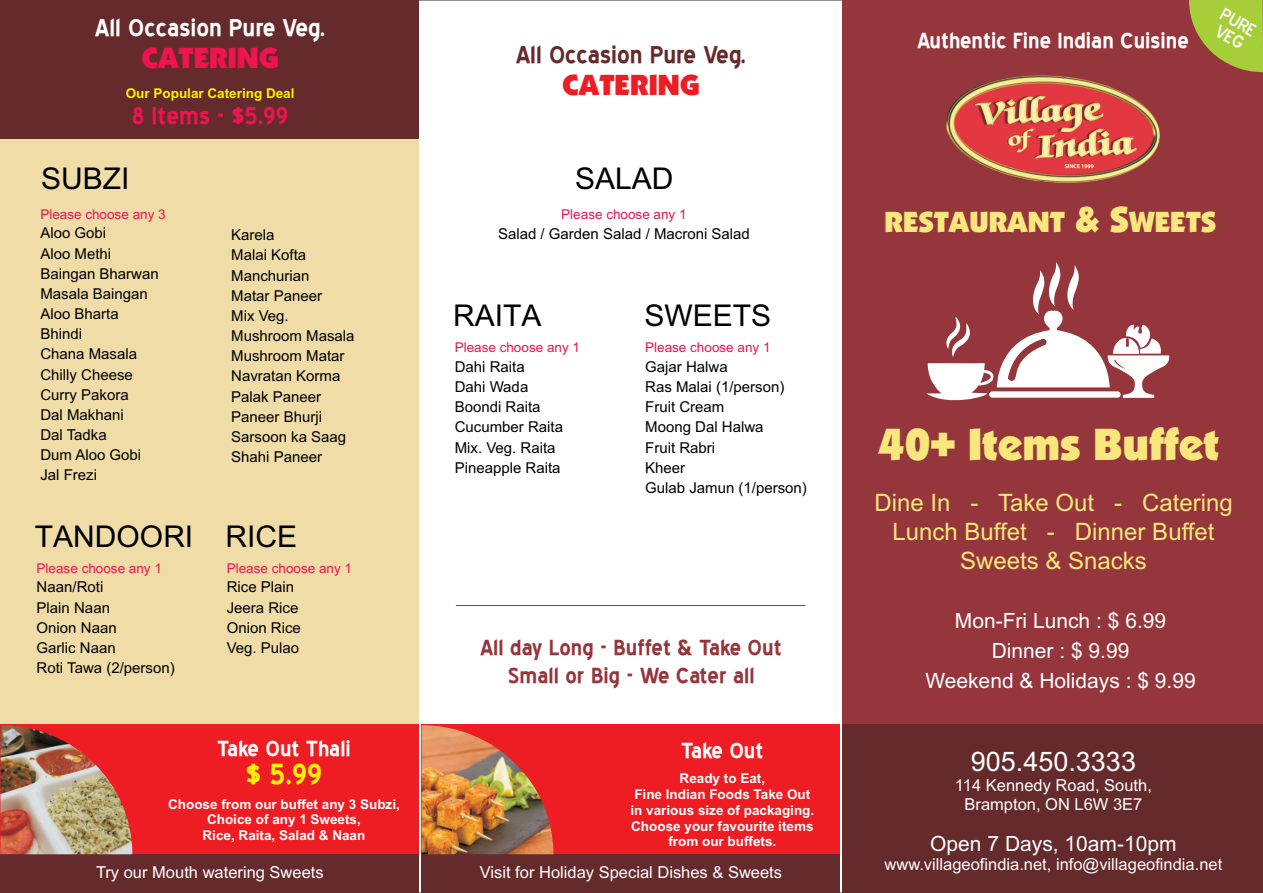
<style>
.page{position:relative;width:1263px;height:893px;background:#fff}
.page>*{position:absolute;margin:0;border:0;box-sizing:border-box;transform-origin:0 0}
.t1{font:44.7px "Boulder";color:#f8e77c}
.t2{font:700 36px "Blue Highway";color:#fff101}
.t3{font:30px "Arial";color:#000}
.t4{font:700 30px "Blue Highway";color:#fff}
.t5{font:700 30px "Blue Highway";color:#652a2b}
.t6{font:700 30px "Blue Highway";color:#ed1450}
.t7{font:28.8px "Boulder";color:#f8e77c}
.t8{font:28.8px "Boulder";color:#ed1450}
.t9{font:28.8px "Boulder";color:#ee1d23}
.t10{font:700 27px/28.3px "Blue Highway";color:#95363d;text-align:center}
.t11{font:700 27px "Blue Highway";color:#fff}
.t12{font:27px "Arial";color:#fff}
.t13{font:24px "Arial";color:#f8e77c}
.t14{font:22.5px/16.5px "Blue Highway";color:#fff}
.t15{font:21px/29.8px "Arial";color:#fff;text-align:center}
.t16{font:16.5px/18.5px "Arial";color:#fff;text-align:center}
.t17{font:15px/20.1px "Arial";color:#000}
.t18{font:700 13.5px/15.9px "Arial";color:#fff;text-align:center}
.t19{font:13.5px "Arial";color:#ed1450}
.t20{font:700 13.5px "Arial";color:#fff101}
.s1{font-size:36px}
</style>
<div class="page">
<div style="left:0;top:138px;width:419px;height:755px;background:#f0dca7"></div>
<div style="left:0;top:0;width:418px;height:138px;background:#652a2b"></div>
<div style="left:843px;top:0;width:420px;height:893px;background:#95363d"></div>
<img style="left:946px;top:75px;width:214px;height:108px">
<div style="left:0;top:725px;width:419px;height:168px;background:#ee1d23"></div>
<div style="left:421px;top:725px;width:419px;height:168px;background:#ee1d23"></div>
<div style="left:843px;top:725px;width:420px;height:168px;background:#652a2b"></div>
<div style="left:0;top:855px;width:419px;height:38px;background:#652a2b"></div>
<div style="left:421px;top:855px;width:419px;height:38px;background:#652a2b"></div>
<svg style="left:1189px;top:0;width:74px;height:72px"></svg>
<img style="left:0;top:725px;width:132px;height:129px">
<img style="left:421px;top:725px;width:132px;height:129px">
<svg style="left:926px;top:262px;width:244px;height:139px"></svg>
<hr style="left:456px;top:605px;width:349px;height:1px;background:#95363d">
<h3 class="t4" style="left:95px;top:8px;width:231px">All Occasion Pure Veg.</h3>
<h3 class="t8" style="left:141px;top:41px;width:139px">CATERING</h3>
<p class="t20" style="left:126px;top:88px;width:170px">Our Popular Catering Deal</p>
<h3 class="t6" style="left:132px;top:96px;width:158px">8 Items - $5.99</h3>
<h3 class="t3" style="left:41px;top:167px;width:90px">SUBZI</h3>
<p class="t19" style="left:40px;top:209px;width:127px">Please choose any 3</p>
<p class="t17" style="left:40px;top:224px;width:120px">Aloo Gobi<br>Aloo Methi<br>Baingan Bharwan<br>Masala Baingan<br>Aloo Bharta<br>Bhindi<br>Chana Masala<br>Chilly Cheese<br>Curry Pakora<br>Dal Makhani<br>Dal Tadka<br>Dum Aloo Gobi<br>Jal Frezi</p>
<h3 class="t3" style="left:35px;top:525px;width:160px">TANDOORI</h3>
<p class="t19" style="left:37px;top:563px;width:127px">Please choose any 1</p>
<p class="t17" style="left:37px;top:578px;width:140px">Naan/Roti<br>Plain Naan<br>Onion Naan<br>Garlic Naan<br>Roti Tawa (2/person)</p>
<p class="t17" style="left:231px;top:226px;width:125px">Karela<br>Malai Kofta<br>Manchurian<br>Matar Paneer<br>Mix Veg.<br>Mushroom Masala<br>Mushroom Matar<br>Navratan Korma<br>Palak Paneer<br>Paneer Bhurji<br>Sarsoon ka Saag<br>Shahi Paneer</p>
<h3 class="t3" style="left:225px;top:525px;width:73px">RICE</h3>
<p class="t19" style="left:227px;top:563px;width:127px">Please choose any 1</p>
<p class="t17" style="left:227px;top:578px;width:76px">Rice Plain<br>Jeera Rice<br>Onion Rice<br>Veg. Pulao</p>
<h3 class="t11" style="left:217px;top:731px;width:135px">Take Out Thali</h3>
<h2 class="t2" style="left:246px;top:751px;width:78px">$ 5.99</h2>
<p class="t18" style="left:168px;top:797px;width:233px">Choose from our buffet any 3 Subzi,<br>Choice of any 1 Sweets,<br>Rice, Raita, Salad &amp; Naan</p>
<h3 class="t5" style="left:516px;top:35px;width:231px">All Occasion Pure Veg.</h3>
<h3 class="t9" style="left:562px;top:68px;width:139px">CATERING</h3>
<h3 class="t3" style="left:575px;top:167px;width:100px">SALAD</h3>
<p class="t19" style="left:561px;top:209px;width:127px">Please choose any 1</p>
<p class="t17" style="left:498px;top:225px;width:253px">Salad / Garden Salad / Macroni Salad</p>
<h3 class="t3" style="left:453px;top:304px;width:90px">RAITA</h3>
<h3 class="t3" style="left:644px;top:304px;width:128px">SWEETS</h3>
<p class="t19" style="left:455px;top:342px;width:127px">Please choose any 1</p>
<p class="t19" style="left:645px;top:342px;width:127px">Please choose any 1</p>
<p class="t17" style="left:455px;top:358px;width:110px">Dahi Raita<br>Dahi Wada<br>Boondi Raita<br>Cucumber Raita<br>Mix. Veg. Raita<br>Pineapple Raita</p>
<p class="t17" style="left:645px;top:358px;width:163px">Gajar Halwa<br>Ras Malai (1/person)<br>Fruit Cream<br>Moong Dal Halwa<br>Fruit Rabri<br>Kheer<br>Gulab Jamun (1/person)</p>
<h3 class="t10" style="left:480px;top:631px;width:303px">All day Long - Buffet &amp; Take Out<br>Small or Big - We Cater all</h3>
<h3 class="t11" style="left:681px;top:732px;width:84px">Take Out</h3>
<p class="t18" style="left:630px;top:771px;width:185px">Ready to Eat,<br>Fine Indian Foods Take Out in various size of packaging.<br>Choose your favourite items from our buffets.</p>
<p class="t16" style="left:96px;top:865px;width:229px">Try our Mouth watering Sweets</p>
<p class="t16" style="left:480px;top:865px;width:304px">Visit for Holiday Special Dishes &amp; Sweets</p>
<h3 class="t11" style="left:917px;top:22px;width:273px">Authentic Fine Indian Cuisine</h3>
<h3 class="t14" style="left:1226px;top:4px;width:40px;rotate:29deg">PURE<br>VEG</h3>
<h3 class="t7" style="left:885px;top:205px;width:333px">RESTAURANT <span class="s1">&amp; S</span>WEETS</h3>
<h1 class="t1" style="left:879px;top:419px;width:341px">40+ Items Buffet</h1>
<h3 class="t13" style="left:874px;top:493px;width:221px">Dine In - Take Out</h3>
<h3 class="t13" style="left:1142px;top:493px;width:92px">Catering</h3>
<h3 class="t13" style="left:892px;top:522px;width:323px">Lunch Buffet - Dinner Buffet</h3>
<h3 class="t13" style="left:960px;top:551px;width:188px">Sweets &amp; Snacks</h3>
<h3 class="t13" style="left:1114px;top:493px;width:9px">-</h3>
<h3 class="t15" style="left:925px;top:608px;width:272px">Mon-Fri Lunch : $ 6.99<br>Dinner : $ 9.99<br>Weekend &amp; Holidays : $ 9.99</h3>
<h3 class="t12" style="left:971px;top:751px;width:167px">905.450.3333</h3>
<p class="t16" style="left:955px;top:778px;width:198px">114 Kennedy Road, South,<br>Brampton, ON L6W 3E7</p>
<h3 class="t15" style="left:930px;top:830px;width:248px">Open 7 Days, 10am-10pm</h3>
<p class="t16" style="left:884px;top:857px;width:339px">www.villageofindia.net, info@villageofindia.net</p>
</div>
